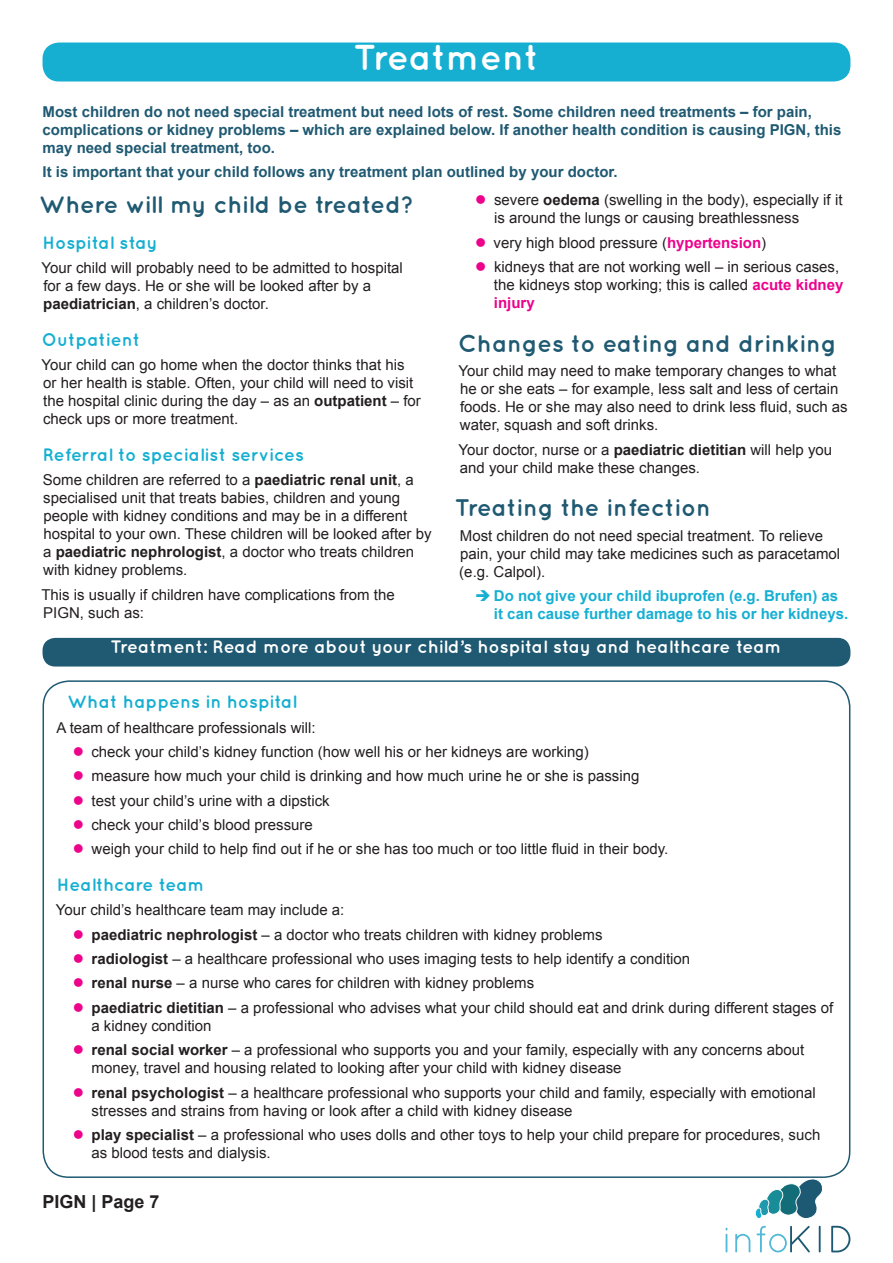
<style>
.page{position:relative;width:893px;height:1263px;background:#fff}
.page>*{position:absolute;margin:0;border:0;box-sizing:border-box;transform-origin:0 0}
.Section_heading{font:700 36px "Quicksand";color:#fff}
.Heading_1{font:700 24px "Quicksand";color:#1f5972}
.Heading_2{font:700 18px "Quicksand";color:#16afd2}
.Section_heading-2{font:700 18px "Quicksand";color:#fff}
.t1{font:700 18px "Arial";color:#231f20}
.Body_text{font:15px/18px "Arial";color:#231f20}
.Introduction_to_over{font:700 15px/18px "Arial";color:#1f5972}
.t2{font:700 15px/18px "Arial";color:#16afd2}
.s1{font-weight:700}
.s2{font-weight:700;color:#ed028c}
</style>
<div class="page">
<hr style="left:819px;top:1226px;width:2px;height:26px;background:#1d5973">
<svg style="left:831px;top:1226px;width:19px;height:26px"></svg>
<svg style="left:726px;top:1228px;width:1px;height:24px"></svg>
<svg style="left:735px;top:1234px;width:15px;height:18px"></svg>
<svg style="left:757px;top:1226px;width:53px;height:26px"></svg>
<svg style="left:755px;top:1179px;width:68px;height:40px"></svg>
<div style="left:43px;top:43px;width:807px;height:38px;background:#16afd2;border-radius:16px"></div>
<div style="left:43px;top:639px;width:807px;height:27px;background:#1f5972;border-radius:12px"></div>
<div style="left:43px;top:638px;width:807px;height:28px;border:2px solid #1f5972;border-radius:12px"></div>
<p class="Section_heading" style="left:354px;top:35px;width:186px">Treatment</p>
<p class="Introduction_to_over" style="left:43px;top:103px;width:800px">Most children do not need special treatment but need lots of rest. Some children need treatments – for pain, complications or kidney problems – which are explained below. If another health condition is causing PIGN, this may need special treatment, too.</p>
<p class="Introduction_to_over" style="left:43px;top:163px;width:577px">It is important that your child follows any treatment plan outlined by your doctor.</p>
<p class="Heading_1" style="left:39px;top:190px;width:376px">Where will my child be treated?</p>
<p class="Heading_2" style="left:42px;top:232px;width:117px">Hospital stay</p>
<p class="Body_text" style="left:42px;top:259px;width:363px">Your child will probably need to be admitted to hospital for a few days. He or she will be looked after by a <span class="s1">paediatrician</span>, a children’s doctor.</p>
<p class="Heading_2" style="left:42px;top:329px;width:100px">Outpatient</p>
<p class="Body_text" style="left:42px;top:356px;width:381px">Your child can go home when the doctor thinks that his or her health is stable. Often, your child will need to visit the hospital clinic during the day – as an <span class="s1">outpatient</span> – for check ups or more treatment.</p>
<p class="Heading_2" style="left:43px;top:444px;width:263px">Referral to specialist services</p>
<p class="Body_text" style="left:43px;top:471px;width:390px">Some children are referred to a <span class="s1">paediatric renal unit</span>, a specialised unit that treats babies, children and young people with kidney conditions and may be in a different hospital to your own. These children will be looked after by a <span class="s1">paediatric nephrologist</span>, a doctor who treats children with kidney problems.</p>
<p class="Body_text" style="left:41px;top:585px;width:355px">This is usually if children have complications from the<br>PIGN, such as:</p>
<p class="Body_text" style="left:494px;top:191px;width:350px">severe <span class="s1">oedema</span> (swelling in the body), especially if it is around the lungs or causing breathlessness</p>
<p class="Body_text" style="left:494px;top:234px;width:274px">very high blood pressure (<span class="s2">hypertension</span>)</p>
<p class="Body_text" style="left:494px;top:258px;width:351px">kidneys that are not working well – in serious cases, the kidneys stop working; this is called <span class="s2">acute kidney injury</span></p>
<p class="Heading_1" style="left:458px;top:329px;width:380px">Changes to eating and drinking</p>
<p class="Body_text" style="left:458px;top:362px;width:391px">Your child may need to make temporary changes to what he or she eats – for example, less salt and less of certain foods. He or she may also need to drink less fluid, such as water, squash and soft drinks.</p>
<p class="Body_text" style="left:458px;top:441px;width:375px">Your doctor, nurse or a <span class="s1">paediatric dietitian</span> will help you and your child make these changes.</p>
<p class="Heading_1" style="left:455px;top:494px;width:257px">Treating the infection</p>
<p class="Body_text" style="left:459px;top:527px;width:382px">Most children do not need special treatment. To relieve pain, your child may take medicines such as paracetamol (e.g. Calpol).</p>
<p class="t2" style="left:494px;top:587px;width:356px">Do not give your child ibuprofen (e.g. Brufen) as it can cause further damage to his or her kidneys.</p>
<p class="Section_heading-2" style="left:110px;top:636px;width:673px">Treatment: Read more about your child’s hospital stay and healthcare team</p>
<p class="Heading_2" style="left:67px;top:691px;width:231px">What happens in hospital</p>
<p class="Body_text" style="left:56px;top:718px;width:261px">A team of healthcare professionals will:</p>
<p class="Body_text" style="left:91px;top:743px;width:499px">check your child’s kidney function (how well his or her kidneys are working)</p>
<p class="Body_text" style="left:92px;top:767px;width:549px">measure how much your child is drinking and how much urine he or she is passing</p>
<p class="Body_text" style="left:92px;top:791px;width:240px">test your child’s urine with a dipstick</p>
<p class="Body_text" style="left:91px;top:816px;width:223px">check your child’s blood pressure</p>
<p class="Body_text" style="left:92px;top:840px;width:578px">weigh your child to help find out if he or she has too much or too little fluid in their body.</p>
<p class="Heading_2" style="left:57px;top:874px;width:149px">Healthcare team</p>
<p class="Body_text" style="left:56px;top:901px;width:290px">Your child’s healthcare team may include a:</p>
<p class="Body_text" style="left:92px;top:925px;width:512px"><span class="s1">paediatric nephrologist</span> – a doctor who treats children with kidney problems</p>
<p class="Body_text" style="left:92px;top:950px;width:600px"><span class="s1">radiologist</span> – a healthcare professional who uses imaging tests to help identify a condition</p>
<p class="Body_text" style="left:92px;top:974px;width:444px"><span class="s1">renal nurse</span> – a nurse who cares for children with kidney problems</p>
<p class="Body_text" style="left:91px;top:999px;width:743px"><span class="s1">paediatric dietitian</span> – a professional who advises what your child should eat and drink during different stages of a kidney condition</p>
<p class="Body_text" style="left:92px;top:1041px;width:714px"><span class="s1">renal social worker</span> – a professional who supports you and your family, especially with any concerns about money, travel and housing related to looking after your child with kidney disease</p>
<p class="Body_text" style="left:92px;top:1083px;width:726px"><span class="s1">renal psychologist</span> – a healthcare professional who supports your child and family, especially with emotional stresses and strains from having or look after a child with kidney disease</p>
<p class="Body_text" style="left:91px;top:1126px;width:730px"><span class="s1">play specialist</span> – a professional who uses dolls and other toys to help your child prepare for procedures, such as blood tests and dialysis.</p>
<p class="t1" style="left:43px;top:1190px;width:119px">PIGN | Page 7</p>
</div>
